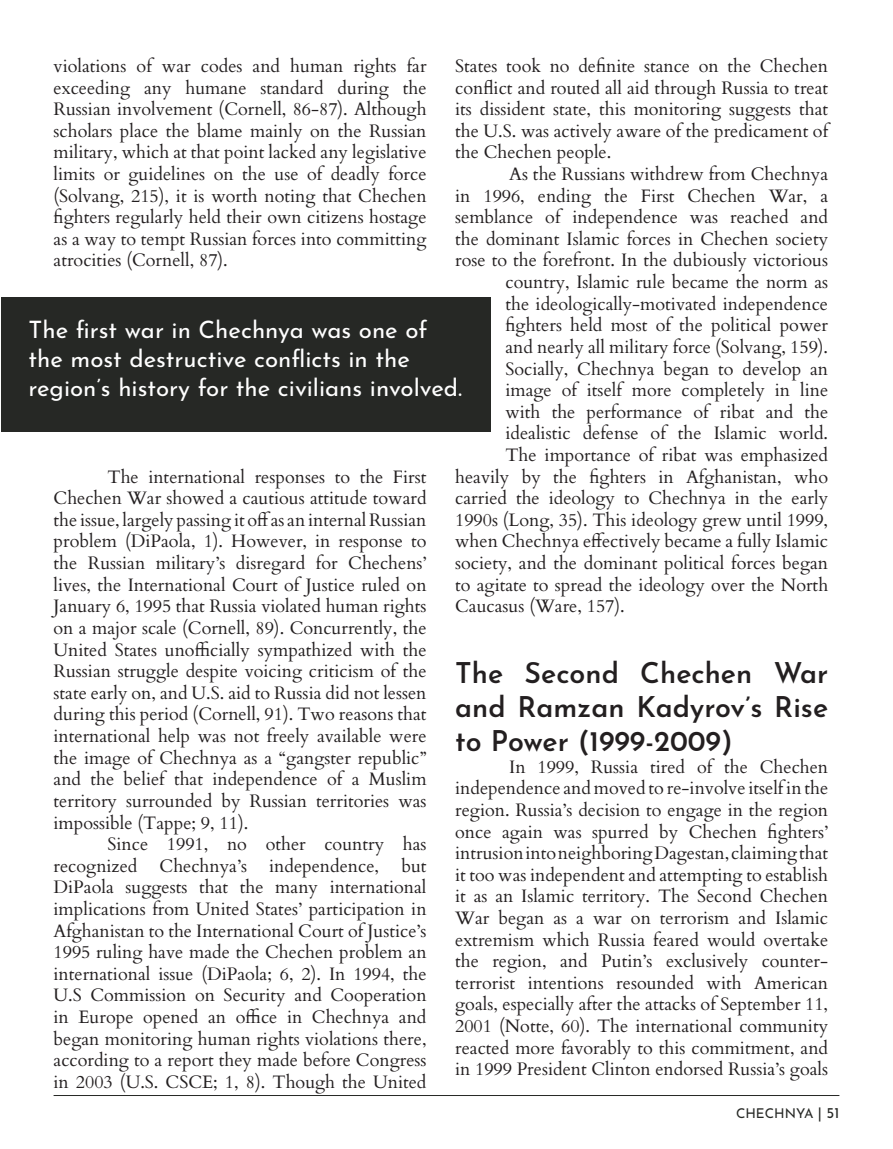
<style>
.page{position:relative;width:893px;height:1149px;background:#fff}
.page>*{position:absolute;margin:0;border:0;box-sizing:border-box;transform-origin:0 0}
.t1{font:600 28.5px/34.2px "Josefin Sans";color:#231f20;text-align:justify}
.t2{font:24px/28.8px "Josefin Sans";color:#fff}
.t3{font:18px/21.6px "Cardo";color:#231f20;text-align:justify}
.t4{font:13.5px "Josefin Sans";color:#262825}
.s1{font-size:15px}
</style>
<div class="page">
<hr style="left:54px;top:1094px;width:785px;height:1px;background:#262825">
<div style="left:1px;top:297px;width:489px;height:134px;background:#262825"></div>
<p class="t3" style="left:54px;top:54px;width:374px">violations of war codes and human rights far exceeding any humane standard during the Russian involvement (Cornell, 86-87). Although scholars place the blame mainly on the Russian military, which at that point lacked any legislative limits or guidelines on the use of deadly force (Solvang, 215), it is worth noting that Chechen fighters regularly held their own citizens hostage as a way to tempt Russian forces into committing atrocities (Cornell, 87).</p>
<p class="t3" style="left:455px;top:54px;width:374px">States took no definite stance on the Chechen conflict and routed all aid through Russia to treat its dissident state, this monitoring suggests that the U.S. was actively aware of the predicament of the Chechen people.</p>
<p class="t3" style="left:509px;top:162px;width:320px">As the Russians withdrew from Chechnya</p>
<p class="t3" style="left:455px;top:184px;width:374px">in 1996, ending the First Chechen War, a</p>
<p class="t3" style="left:455px;top:205px;width:374px">semblance of independence was reached and</p>
<p class="t3" style="left:455px;top:227px;width:374px">the dominant Islamic forces in Chechen society</p>
<p class="t3" style="left:455px;top:248px;width:374px">rose to the forefront. In the dubiously victorious</p>
<p class="t3" style="left:505px;top:270px;width:324px">country, Islamic rule became the norm as</p>
<p class="t3" style="left:505px;top:292px;width:324px">the ideologically-motivated independence</p>
<p class="t3" style="left:505px;top:313px;width:324px">fighters held most of the political power</p>
<p class="t3" style="left:505px;top:335px;width:324px">and nearly all military force (Solvang, 159).</p>
<p class="t3" style="left:505px;top:356px;width:324px">Socially, Chechnya began to develop an</p>
<p class="t3" style="left:505px;top:378px;width:324px">image of itself more completely in line</p>
<p class="t3" style="left:505px;top:400px;width:324px">with the performance of ribat and the</p>
<p class="t3" style="left:505px;top:421px;width:324px">idealistic defense of the Islamic world.</p>
<p class="t3" style="left:505px;top:443px;width:324px">The importance of ribat was emphasized</p>
<p class="t3" style="left:455px;top:464px;width:374px">heavily by the fighters in Afghanistan, who</p>
<p class="t3" style="left:455px;top:486px;width:374px">carried the ideology to Chechnya in the early</p>
<p class="t3" style="left:455px;top:508px;width:374px">1990s (Long, 35). This ideology grew until 1999,</p>
<p class="t3" style="left:455px;top:529px;width:374px">when Chechnya effectively became a fully Islamic</p>
<p class="t3" style="left:455px;top:551px;width:374px">society, and the dominant political forces began</p>
<p class="t3" style="left:455px;top:572px;width:374px">to agitate to spread the ideology over the North</p>
<p class="t3" style="left:455px;top:594px;width:171px">Caucasus (Ware, 157).</p>
<p class="t2" style="left:29px;top:312px;width:435px">The first war in Chechnya was one of the most destructive conflicts in the region’s history for the civilians involved.</p>
<p class="t3" style="left:54px;top:464px;width:374px;text-indent:54px">The international responses to the First Chechen War showed a cautious attitude toward the issue, largely passing it off as an internal Russian problem (DiPaola, 1). However, in response to the Russian military’s disregard for Chechens’ lives, the International Court of Justice ruled on January 6, 1995 that Russia violated human rights on a major scale (Cornell, 89). Concurrently, the United States unofficially sympathized with the Russian struggle despite voicing criticism of the state early on, and U.S. aid to Russia did not lessen during this period (Cornell, 91). Two reasons that international help was not freely available were the image of Chechnya as a “gangster republic” and the belief that independence of a Muslim territory surrounded by Russian territories was impossible (Tappe; 9, 11).</p>
<p class="t3" style="left:54px;top:832px;width:374px;text-indent:54px">Since 1991, no other country has recognized Chechnya’s independence, but DiPaola suggests that the many international implications from United States’ participation in Afghanistan to the International Court of Justice’s 1995 ruling have made the Chechen problem an international issue (DiPaola; 6, 2). In 1994, the U.S Commission on Security and Cooperation in Europe opened an office in Chechnya and began monitoring human rights violations there, according to a report they made before Congress in 2003 (U.S. CSCE; 1, 8). Though the United</p>
<p class="t1" style="left:455px;top:651px;width:374px">The Second Chechen War and Ramzan Kadyrov’s Rise to Power (1999-2009)</p>
<p class="t3" style="left:455px;top:754px;width:374px;text-indent:54px">In 1999, Russia tired of the Chechen independence and moved to re-involve itself in the region. Russia’s decision to engage in the region once again was spurred by Chechen fighters’ intrusion into neighboring Dagestan, claiming that it too was independent and attempting to establish it as an Islamic territory. The Second Chechen War began as a war on terrorism and Islamic extremism which Russia feared would overtake the region, and Putin’s exclusively counter&shy;terrorist intentions resounded with American goals, especially after the attacks of September 11, 2001 (Notte, 60). The international community reacted more favorably to this commitment, and in 1999 President Clinton endorsed Russia’s goals</p>
<p class="t4" style="left:736px;top:1101px;width:105px">CHECHNYA <span class="s1">| 51</span></p>
</div>
